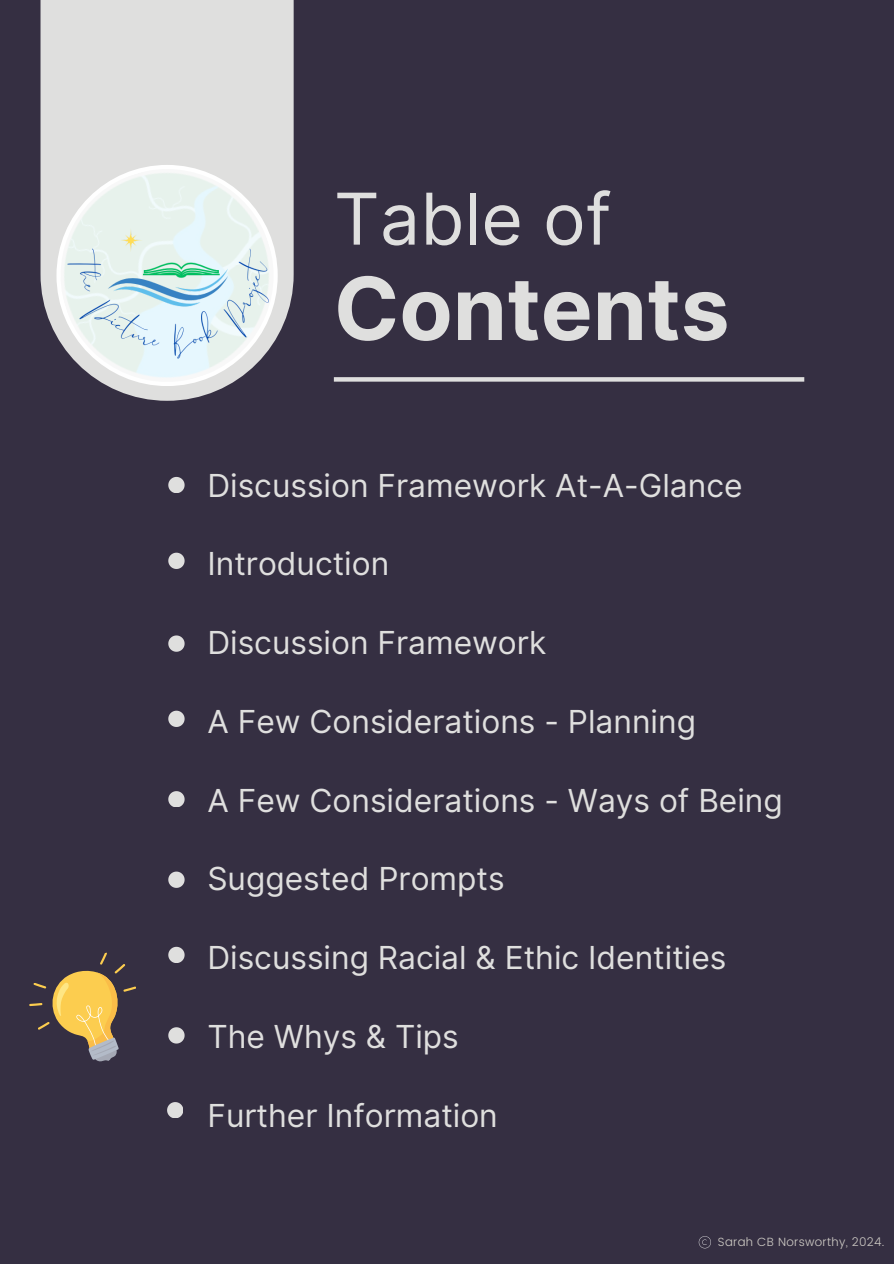
<style>
.page{position:relative;width:894px;height:1264px;background:#fff}
.page>*{position:absolute;margin:0;border:0;box-sizing:border-box;transform-origin:0 0}
.t1{font:700 87px "Inter";color:#dfdfde}
.t2{font:71.4px "Inter";color:#dfdfde}
.t3{font:31.65px "Inter";color:#dfdfde}
.t4{font:300 11.85px "Poppins";letter-spacing:.025em;color:#cecbc5}
</style>
<div class="page">
<div style="left:0;top:0;width:893px;height:1263px;background:#352f42"></div>
<div style="left:40px;top:0;width:253px;height:401px;background:#dfdfde"></div>
<svg style="left:168px;top:477px;width:16px;height:15px"></svg>
<svg style="left:168px;top:552px;width:16px;height:16px"></svg>
<svg style="left:168px;top:635px;width:16px;height:16px"></svg>
<svg style="left:168px;top:710px;width:16px;height:16px"></svg>
<svg style="left:168px;top:791px;width:16px;height:16px"></svg>
<svg style="left:168px;top:871px;width:16px;height:16px"></svg>
<svg style="left:168px;top:946px;width:16px;height:16px"></svg>
<svg style="left:168px;top:1027px;width:16px;height:16px"></svg>
<svg style="left:334px;top:377px;width:470px;height:4px;background:#d8d8d8"></svg>
<svg style="left:29px;top:952px;width:107px;height:110px"></svg>
<svg style="left:167px;top:1102px;width:16px;height:15px"></svg>
<img style="left:48px;top:165px;width:238px;height:229px">
<img style="left:58px;top:177px;width:223px;height:223px">
<svg style="left:698px;top:1236px;width:12px;height:12px"></svg>
<p class="t2" style="left:334px;top:176px;width:279px">Table of</p>
<h2 class="t1" style="left:334px;top:256px;width:397px">Contents</h2>
<p class="t3" style="left:207px;top:466px;width:536px">Discussion Framework At-A-Glance</p>
<p class="t3" style="left:207px;top:545px;width:183px">Introduction</p>
<p class="t3" style="left:207px;top:623px;width:340px">Discussion Framework</p>
<p class="t3" style="left:207px;top:702px;width:490px">A Few Considerations - Planning</p>
<p class="t3" style="left:207px;top:781px;width:576px">A Few Considerations - Ways of Being</p>
<p class="t3" style="left:207px;top:860px;width:298px">Suggested Prompts</p>
<p class="t3" style="left:207px;top:938px;width:520px">Discussing Racial &amp; Ethic Identities</p>
<p class="t3" style="left:207px;top:1017px;width:253px">The Whys &amp; Tips</p>
<p class="t3" style="left:207px;top:1096px;width:292px">Further Information</p>
<h1 class="t4" style="left:717px;top:1234px;width:168px">Sarah CB Norsworthy, 2024.</h1>
</div>
